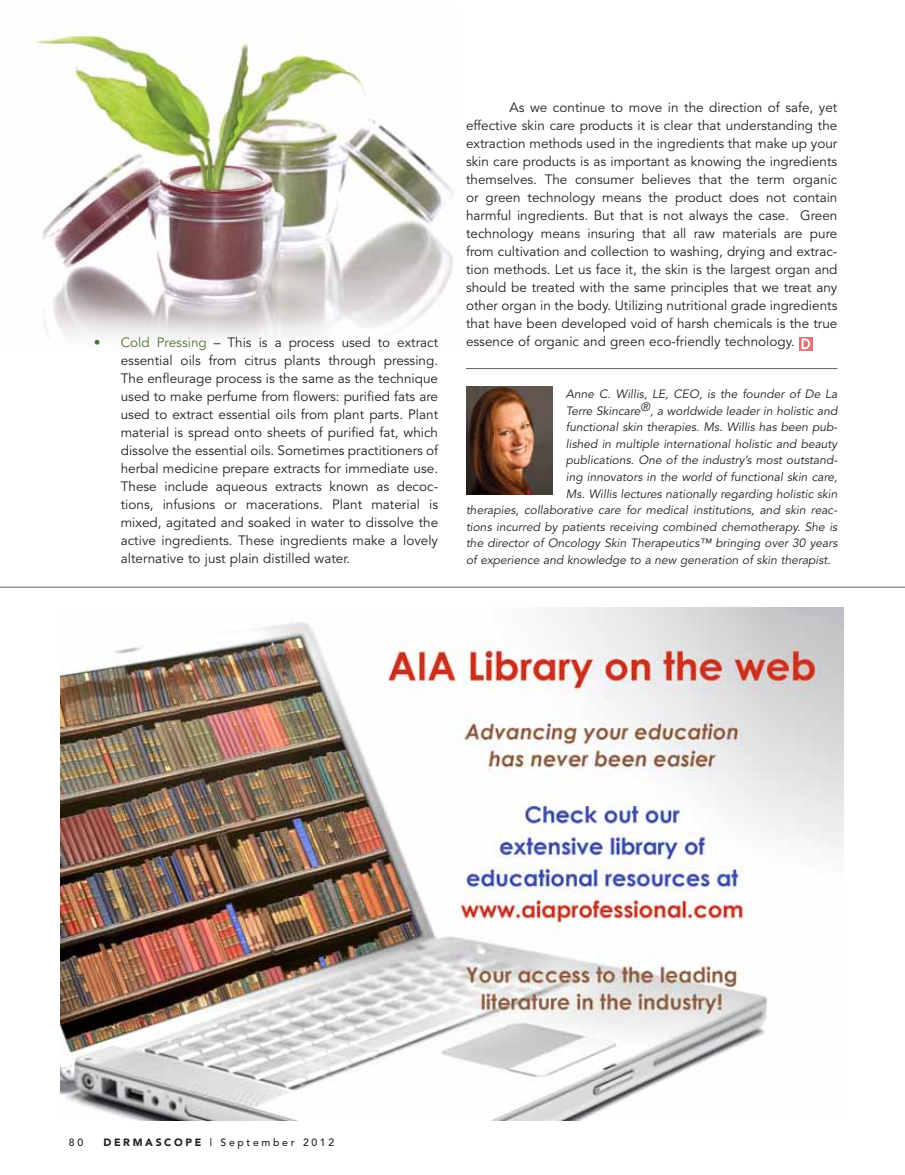
<style>
.page{position:relative;width:905px;height:1175px;background:#fff}
.page>*{position:absolute;margin:0;border:0;box-sizing:border-box;transform-origin:0 0}
.t1{font:13.5px/18px "Avenir";color:#231f20;text-align:justify}
.t2{font:italic 12px "Avenir";color:#231f20}
.t3{font:500 10.5px "Avenir";letter-spacing:.25em;color:#231f20}
.s1{color:#506e32}
.s2{font-weight:900}
</style>
<div class="page">
<img style="left:466px;top:386px;width:86px;height:108px">
<hr style="left:466px;top:368px;width:371px;height:1px;background:#636466">
<hr style="left:0;top:586px;width:904px;height:1px;background:#636466">
<div style="left:799px;top:337px;width:13px;height:13px;background:#e2747a"></div>
<svg style="left:801px;top:338px;width:9px;height:11px"></svg>
<img style="left:36px;top:24px;width:418px;height:315px">
<img style="left:60px;top:607px;width:783px;height:513px">
<p class="t1" style="left:121px;top:333px;width:319px"><span class="s1">Cold Pressing</span> – This is a process used to extract essential oils from citrus plants through pressing.<br>The enfleurage process is the same as the technique used to make perfume from flowers: purified fats are used to extract essential oils from plant parts. Plant material is spread onto sheets of purified fat, which dissolve the essential oils. Sometimes practitioners of herbal medicine prepare extracts for immediate use.<br>These include aqueous extracts known as decoc&shy;tions, infusions or macerations. Plant material is mixed, agitated and soaked in water to dissolve the active ingredients. These ingredients make a lovely alternative to just plain distilled water.</p>
<p class="t1" style="left:466px;top:99px;width:373px;text-indent:44px">As we continue to move in the direction of safe, yet effective skin care products it is clear that understanding the extraction methods used in the ingredients that make up your skin care products is as important as knowing the ingredients themselves. The consumer believes that the term organic or green technology means the product does not contain harmful ingredients. But that is not always the case. Green technology means insuring that all raw materials are pure from cultivation and collection to washing, drying and extrac&shy;tion methods. Let us face it, the skin is the largest organ and should be treated with the same principles that we treat any other organ in the body. Utilizing nutritional grade ingredients that have been developed void of harsh chemicals is the true essence of organic and green eco-friendly technology.</p>
<p class="t2" style="left:566px;top:387px;width:273px">Anne C. Willis, LE, CEO, is the founder of De La</p>
<p class="t2" style="left:566px;top:404px;width:273px">Terre Skincare®, a worldwide leader in holistic and</p>
<p class="t2" style="left:566px;top:420px;width:273px">functional skin therapies. Ms. Willis has been pub-</p>
<p class="t2" style="left:566px;top:437px;width:273px">lished in multiple international holistic and beauty</p>
<p class="t2" style="left:566px;top:453px;width:273px">publications. One of the industry’s most outstand-</p>
<p class="t2" style="left:566px;top:470px;width:273px">ing innovators in the world of functional skin care,</p>
<p class="t2" style="left:566px;top:486px;width:273px">Ms. Willis lectures nationally regarding holistic skin</p>
<p class="t2" style="left:466px;top:503px;width:373px">therapies, collaborative care for medical institutions, and skin reac-</p>
<p class="t2" style="left:466px;top:519px;width:373px">tions incurred by patients receiving combined chemotherapy. She is</p>
<p class="t2" style="left:466px;top:536px;width:373px">the director of Oncology Skin Therapeutics™ bringing over 30 years</p>
<p class="t2" style="left:466px;top:552px;width:366px">of experience and knowledge to a new generation of skin therapist.</p>
<p class="t3" style="left:69px;top:1136px;width:16px">80</p>
<p class="t3" style="left:103px;top:1136px;width:232px"><span class="s2">DERMASCOPE</span> | September 2012</p>
</div>
